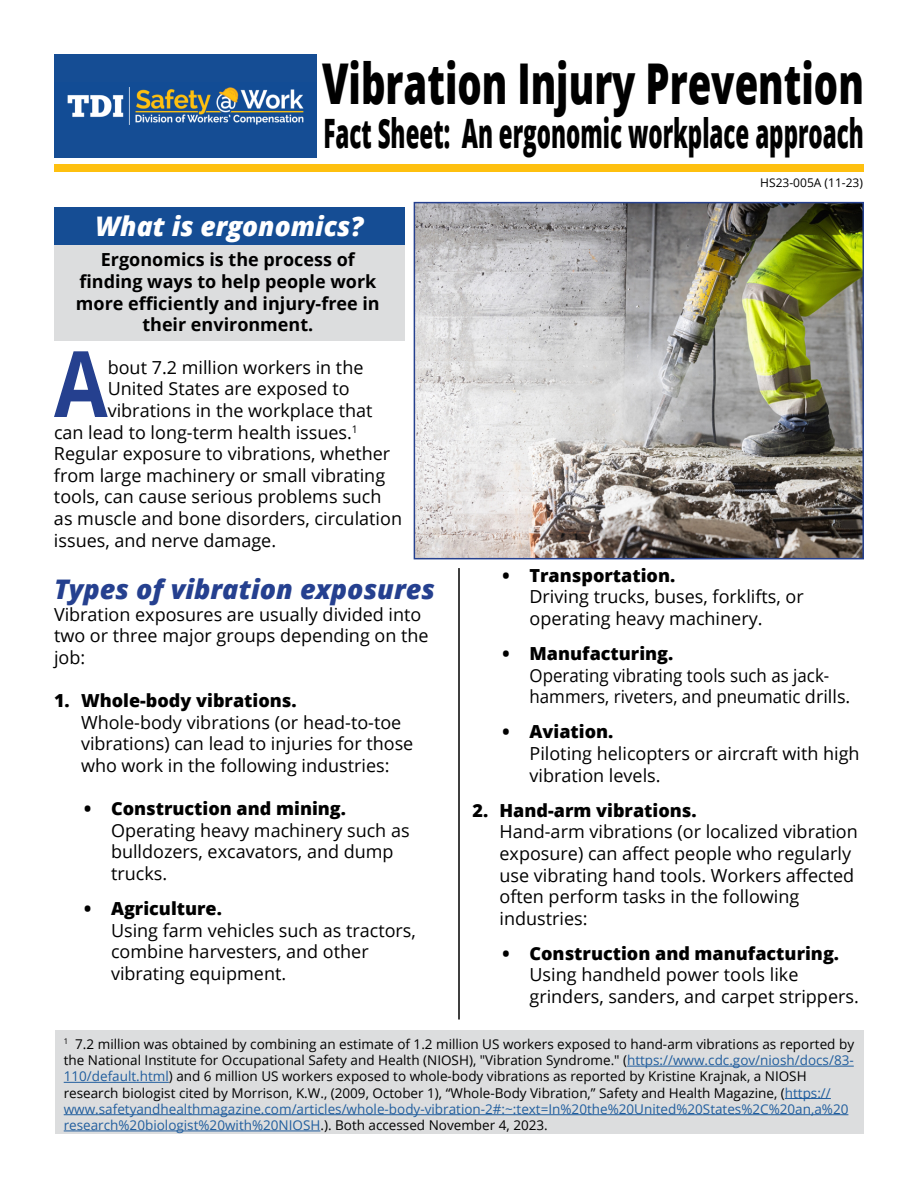
<style>
.page{position:relative;width:918px;height:1188px;background:#fff}
.page>*{position:absolute;margin:0;border:0;box-sizing:border-box;transform-origin:0 0}
.t1{font:700 91.65px "Open Sans";color:#25408f;scale:.85 1}
.t2{font:800 56.25px "Open Sans";color:#000;scale:.68 1}
.t3{font:800 40.5px "Open Sans";color:#000;scale:.55 1}
.t4{font:italic 800 27px "Open Sans";color:#25408f}
.t5{font:italic 800 27px "Open Sans";color:#fff}
.t6{font:18px/21.6px "Open Sans";color:#000}
.t7{font:700 18px/21.6px "Open Sans";color:#000;text-align:center}
.t8{font:18px/21.6px "Open Sans";color:#000;scale:.94 1}
.t9{font:800 18px "Open Sans";color:#000}
.t10{font:13.5px/16.2px "Open Sans";color:#000}
.t11{font:12px "Open Sans";color:#000}
.s1{font-weight:800}
.s2{color:#215e9e}
</style>
<div class="page">
<div style="left:55px;top:1030px;width:809px;height:104px;background:#dcddde"></div>
<hr style="left:458px;top:568px;width:2px;height:452px;background:#000">
<div style="left:54px;top:164px;width:810px;height:8px;background:#fec00f"></div>
<div style="left:54px;top:245px;width:351px;height:96px;background:#dcddde"></div>
<div style="left:54px;top:207px;width:351px;height:38px;background:#154d94"></div>
<hr style="left:627px;top:1066px;width:227px;height:1px;background:#215e9e">
<hr style="left:64px;top:1082px;width:105px;height:1px;background:#215e9e">
<hr style="left:785px;top:1098px;width:46px;height:1px;background:#215e9e">
<hr style="left:64px;top:1114px;width:784px;height:1px;background:#215e9e">
<hr style="left:64px;top:1131px;width:256px;height:1px;background:#215e9e">
<div style="left:54px;top:54px;width:262px;height:104px;background:#154d94"></div>
<img style="left:67px;top:87px;width:237px;height:38px">
<img style="left:417px;top:205px;width:444px;height:351px">
<div style="left:414px;top:202px;width:450px;height:357px;border:2px solid #25408f"></div>
<h1 class="t2" style="left:322px;top:41px;width:798px">Vibration Injury Prevention</h1>
<h1 class="t3" style="left:323px;top:102px;width:984px">Fact Sheet: An ergonomic workplace approach</h1>
<p class="t11" style="left:760px;top:175px;width:104px">HS23-005A (11-23)</p>
<h2 class="t5" style="left:96px;top:206px;width:269px">What is ergonomics?</h2>
<p class="t7" style="left:76px;top:249px;width:305px">Ergonomics is the process of finding ways to help people work more efficiently and injury-free in their environment.</p>
<p class="t1" style="left:54px;top:319px;width:65px">A</p>
<p class="t6" style="left:108px;top:356px;width:257px">bout 7.2 million workers in the</p>
<p class="t6" style="left:108px;top:378px;width:244px">United States are exposed to</p>
<p class="t6" style="left:108px;top:399px;width:266px">vibrations in the workplace that</p>
<p class="t6" style="left:54px;top:421px;width:305px">can lead to long-term health issues.<sup>1</sup></p>
<p class="t6" style="left:54px;top:442px;width:338px">Regular exposure to vibrations, whether</p>
<p class="t6" style="left:54px;top:464px;width:333px">from large machinery or small vibrating</p>
<p class="t6" style="left:54px;top:486px;width:329px">tools, can cause serious problems such</p>
<p class="t6" style="left:54px;top:507px;width:350px">as muscle and bone disorders, circulation</p>
<p class="t6" style="left:54px;top:529px;width:224px">issues, and nerve damage.</p>
<h2 class="t4" style="left:54px;top:569px;width:383px">Types of vibration exposures</h2>
<p class="t6" style="left:54px;top:603px;width:376px">Vibration exposures are usually divided into two or three major groups depending on the job:</p>
<h3 class="t9" style="left:54px;top:687px;width:244px">1. Whole-body vibrations.</h3>
<p class="t6" style="left:81px;top:711px;width:334px">Whole-body vibrations (or head-to-toe vibrations) can lead to injuries for those who work in the following industries:</p>
<p class="t6" style="left:111px;top:797px;width:300px;text-indent:-27px"><span class="s1">• Construction and mining.<br></span>Operating heavy machinery such as bulldozers, excavators, and dump trucks.</p>
<p class="t6" style="left:111px;top:897px;width:306px;text-indent:-27px"><span class="s1">• Agriculture.<br></span>Using farm vehicles such as tractors, combine harvesters, and other vibrating equipment.</p>
<p class="t6" style="left:530px;top:564px;width:276px;text-indent:-27px"><span class="s1">• Transportation.<br></span>Driving trucks, buses, forklifts, or operating heavy machinery.</p>
<p class="t8" style="left:530px;top:642px;width:343px;text-indent:-27px"><span class="s1">• Manufacturing.<br></span>Operating vibrating tools such as jack&shy;hammers, riveters, and pneumatic drills.</p>
<p class="t6" style="left:529px;top:721px;width:332px;text-indent:-27px"><span class="s1">• Aviation.<br></span>Piloting helicopters or aircraft with high vibration levels.</p>
<h3 class="t9" style="left:472px;top:797px;width:226px">2. Hand-arm vibrations.</h3>
<p class="t6" style="left:499px;top:821px;width:360px">Hand-arm vibrations (or localized vibration</p>
<p class="t6" style="left:499px;top:842px;width:356px">exposure) can affect people who regularly use vibrating hand tools. Workers affected</p>
<p class="t6" style="left:499px;top:885px;width:301px">often perform tasks in the following industries:</p>
<p class="t9" style="left:502px;top:940px;width:338px">• Construction and manufacturing.</p>
<p class="t6" style="left:529px;top:964px;width:331px">Using handheld power tools like grinders, sanders, and carpet strippers.</p>
<p class="t10" style="left:64px;top:1036px;width:792px"><sup>1</sup> 7.2 million was obtained by combining an estimate of 1.2 million US workers exposed to hand-arm vibrations as reported by the National Institute for Occupational Safety and Health (NIOSH), "Vibration Syndrome." (<span class="s2">https://www.cdc.gov/niosh/docs/83- 110/default.html</span>) and 6 million US workers exposed to whole-body vibrations as reported by Kristine Krajnak, a NIOSH research biologist cited by Morrison, K.W., (2009, October 1), “Whole-Body Vibration,” Safety and Health Magazine, (<span class="s2">https:// www.safetyandhealthmagazine.com/articles/whole-body-vibration-2#:~:text=In%20the%20United%20States%2C%20an,a%20 research%20biologist%20with%20NIOSH</span>.). Both accessed November 4, 2023.</p>
</div>
